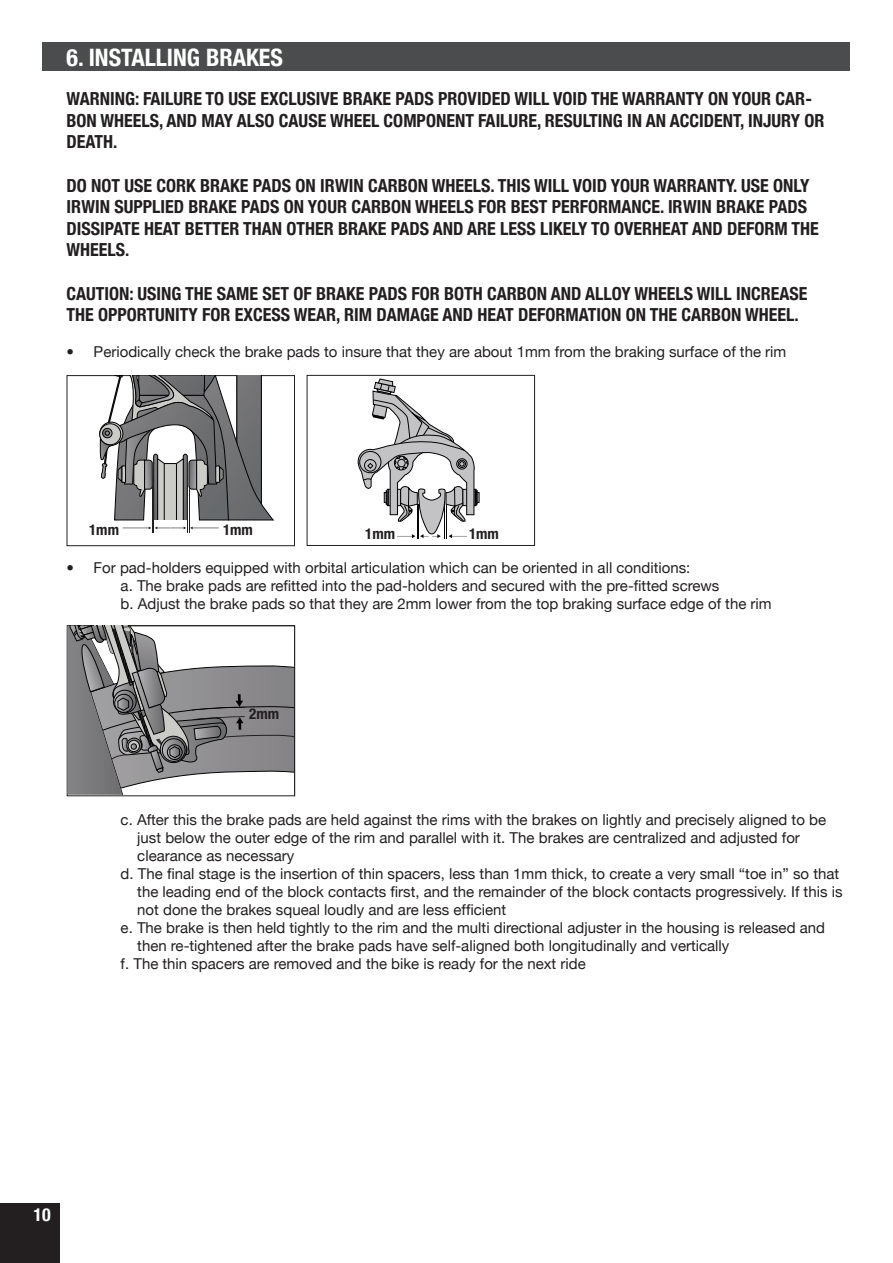
<style>
.page{position:relative;width:893px;height:1263px;background:#fff}
.page>*{position:absolute;margin:0;border:0;box-sizing:border-box;transform-origin:0 0}
.t1{font:700 condensed 24px "Helvetica Neue";color:#fff}
.t2{font:700 condensed 18px/21.6px "Helvetica Neue";color:#231f20}
.t3{font:700 condensed 18px "Helvetica Neue";color:#fff}
.t4{font:15px/18px "Helvetica Neue";color:#231f20}
.t5{font:700 condensed 15px "Helvetica Neue";color:#231f20}
.s1{color:#231f20}
</style>
<div class="page">
<div style="left:43px;top:43px;width:807px;height:28px;background:#4b4c4d"></div>
<div style="left:67px;top:375px;width:228px;height:171px;border:1px solid #231f20"></div>
<svg style="left:100px;top:376px;width:173px;height:144px"></svg>
<svg style="left:123px;top:526px;width:96px;height:3px"></svg>
<hr style="left:189px;top:487px;width:1px;height:46px;background:#231f20">
<hr style="left:187px;top:487px;width:1px;height:46px;background:#231f20">
<hr style="left:153px;top:487px;width:1px;height:46px;background:#231f20">
<hr style="left:152px;top:487px;width:1px;height:46px;background:#231f20">
<hr style="left:417px;top:504px;width:1px;height:35px;background:#030303">
<hr style="left:419px;top:504px;width:1px;height:35px;background:#030303">
<hr style="left:445px;top:504px;width:1px;height:35px;background:#030303">
<hr style="left:446px;top:504px;width:1px;height:35px;background:#030303">
<svg style="left:358px;top:379px;width:121px;height:159px"></svg>
<div style="left:307px;top:375px;width:228px;height:171px;border:1px solid #231f20"></div>
<svg style="left:67px;top:625px;width:228px;height:170px"></svg>
<div style="left:0;top:1203px;width:60px;height:60px;background:#231f20"></div>
<h1 class="t1" style="left:67px;top:43px;width:218px">6. INSTALLING BRAKES</h1>
<p class="t2" style="left:67px;top:88px;width:759px">WARNING: FAILURE TO USE EXCLUSIVE BRAKE PADS PROVIDED WILL VOID THE WARRANTY ON YOUR CAR-<br>BON WHEELS, AND MAY ALSO CAUSE WHEEL COMPONENT FAILURE, RESULTING IN AN ACCIDENT, INJURY OR<br>DEATH.</p>
<p class="t2" style="left:67px;top:174px;width:754px">DO NOT USE CORK BRAKE PADS ON IRWIN CARBON WHEELS. THIS WILL VOID YOUR WARRANTY. USE ONLY IRWIN SUPPLIED BRAKE PADS ON YOUR CARBON WHEELS FOR BEST PERFORMANCE. IRWIN BRAKE PADS DISSIPATE HEAT BETTER THAN OTHER BRAKE PADS AND ARE LESS LIKELY TO OVERHEAT AND DEFORM THE WHEELS.</p>
<p class="t2" style="left:67px;top:282px;width:742px">CAUTION: USING THE SAME SET OF BRAKE PADS FOR BOTH CARBON AND ALLOY WHEELS WILL INCREASE<br>THE OPPORTUNITY FOR EXCESS WEAR, RIM DAMAGE AND HEAT DEFORMATION ON THE CARBON WHEEL.</p>
<p class="t4" style="left:67px;top:343px;width:721px">• Periodically check the brake pads to insure that they are about 1mm from the braking surface of the rim</p>
<p class="t5" style="left:89px;top:520px;width:31px">1mm</p>
<p class="t5" style="left:223px;top:520px;width:31px">1mm</p>
<p class="t5" style="left:365px;top:525px;width:31px">1mm</p>
<p class="t5" style="left:469px;top:525px;width:31px">1mm</p>
<p class="t4" style="left:121px;top:558px;width:653px;text-indent:-54px">• For pad-holders equipped with orbital articulation which can be oriented in all conditions:<br>a. The brake pads are refitted into the pad-holders and secured with the pre-fitted screws<br>b. Adjust the brake pads so that they are 2mm lower from the top braking surface edge of the rim</p>
<p class="t5" style="left:249px;top:704px;width:31px">2mm</p>
<p class="t4" style="left:121px;top:810px;width:707px">c. After this the brake pads are held against the rims with the brakes on lightly and precisely aligned to be</p>
<p class="t4" style="left:137px;top:828px;width:664px">just below the outer edge of the rim and parallel with it. The brakes are centralized and adjusted for</p>
<p class="t4" style="left:137px;top:846px;width:158px">clearance as necessary</p>
<p class="t4" style="left:121px;top:864px;width:720px">d. The final stage is the insertion of thin spacers, less than 1mm thick, to create a very small “toe in” so that</p>
<p class="t4" style="left:137px;top:882px;width:707px">the leading end of the block contacts first, and the remainder of the block contacts progressively. If this is</p>
<p class="t4" style="left:137px;top:900px;width:370px">not done the brakes squeal loudly and are less efficient</p>
<p class="t4" style="left:121px;top:918px;width:706px">e. The brake is then held tightly to the rim and the multi directional adjuster in the housing is released and</p>
<p class="t4" style="left:137px;top:936px;width:594px">then re-tightened after the brake pads have self-aligned both longitudinally and vertically</p>
<p class="t4" style="left:121px;top:954px;width:467px">f. The thin spacers are removed and the bike is ready for the next ride</p>
<p class="t3" style="left:34px;top:1203px;width:27px">10<span class="s1">0</span></p>
</div>
